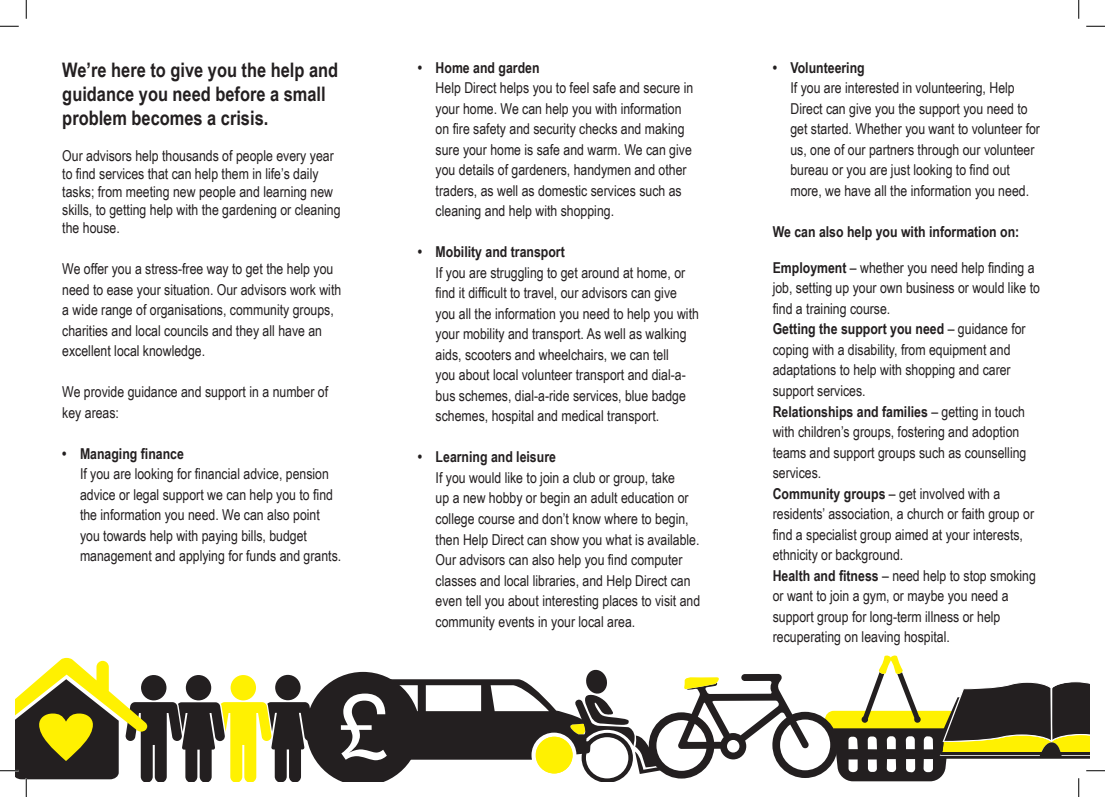
<style>
.page{position:relative;width:1105px;height:797px;background:#fff}
.page>*{position:absolute;margin:0;border:0;box-sizing:border-box;transform-origin:0 0}
.t1{font:90.88px "Helvetica";color:#fff}
.t2{font:700 20px/24px "Arial Narrow";color:#231f20}
.t3{font:15px/20.5px "Arial Narrow";color:#231f20}
.t4{font:700 15px "Arial Narrow";color:#231f20}
.s1{font-weight:700}
</style>
<div class="page">
<svg style="left:0;top:25px;width:19px;height:2px"></svg>
<svg style="left:1086px;top:25px;width:19px;height:2px"></svg>
<svg style="left:25px;top:0;width:2px;height:19px"></svg>
<svg style="left:1078px;top:0;width:1px;height:19px"></svg>
<svg style="left:0;top:655px;width:1105px;height:142px"></svg>
<h2 class="t2" style="left:62px;top:57px;width:277px">We’re here to give you the help and guidance you need before a small problem becomes a crisis.</h2>
<p class="t3" style="left:62px;top:146px;width:280px;line-height:18px">Our advisors help thousands of people every year to find services that can help them in life’s daily tasks; from meeting new people and learning new skills, to getting help with the gardening or cleaning the house.</p>
<p class="t3" style="left:62px;top:258px;width:280px">We offer you a stress-free way to get the help you need to ease your situation. Our advisors work with a wide range of organisations, community groups, charities and local councils and they all have an excellent local knowledge.</p>
<p class="t3" style="left:62px;top:381px;width:267px">We provide guidance and support in a number of key areas:</p>
<p class="t4" style="left:62px;top:442px;width:123px">• Managing finance</p>
<p class="t3" style="left:80px;top:463px;width:263px">If you are looking for financial advice, pension advice or legal support we can help you to find the information you need. We can also point you towards help with paying bills, budget management and applying for funds and grants.</p>
<h1 class="t1" style="left:338px;top:656px;width:52px">£</h1>
<p class="t4" style="left:418px;top:56px;width:123px">• Home and garden</p>
<p class="t3" style="left:436px;top:77px;width:259px">Help Direct helps you to feel safe and secure in your home. We can help you with information on fire safety and security checks and making sure your home is safe and warm. We can give you details of gardeners, handymen and other traders, as well as domestic services such as cleaning and help with shopping.</p>
<p class="t4" style="left:418px;top:241px;width:148px">• Mobility and transport</p>
<p class="t3" style="left:436px;top:262px;width:265px">If you are struggling to get around at home, or find it difficult to travel, our advisors can give you all the information you need to help you with your mobility and transport. As well as walking aids, scooters and wheelchairs, we can tell<br>you about local volunteer transport and dial-a&shy;bus schemes, dial-a-ride services, blue badge schemes, hospital and medical transport.</p>
<p class="t4" style="left:418px;top:446px;width:140px">• Learning and leisure</p>
<p class="t3" style="left:436px;top:467px;width:266px">If you would like to join a club or group, take<br>up a new hobby or begin an adult education or college course and don’t know where to begin, then Help Direct can show you what is available.<br>Our advisors can also help you find computer classes and local libraries, and Help Direct can even tell you about interesting places to visit and community events in your local area.</p>
<p class="t4" style="left:773px;top:56px;width:93px">• Volunteering</p>
<p class="t3" style="left:790px;top:77px;width:251px">If you are interested in volunteering, Help Direct can give you the support you need to get started. Whether you want to volunteer for us, one of our partners through our volunteer bureau or you are just looking to find out more, we have all the information you need.</p>
<p class="t4" style="left:773px;top:220px;width:248px">We can also help you with information on:</p>
<p class="t3" style="left:773px;top:257px;width:269px"><span class="s1">Employment</span> – whether you need help finding a job, setting up your own business or would like to find a training course.<br><span class="s1">Getting the support you need</span> – guidance for coping with a disability, from equipment and adaptations to help with shopping and carer support services.<br><span class="s1">Relationships and families</span> – getting in touch with children’s groups, fostering and adoption teams and support groups such as counselling services.<br><span class="s1">Community groups</span> – get involved with a residents’ association, a church or faith group or find a specialist group aimed at your interests, ethnicity or background.<br><span class="s1">Health and fitness</span> – need help to stop smoking or want to join a gym, or maybe you need a support group for long-term illness or help recuperating on leaving hospital.</p>
</div>
